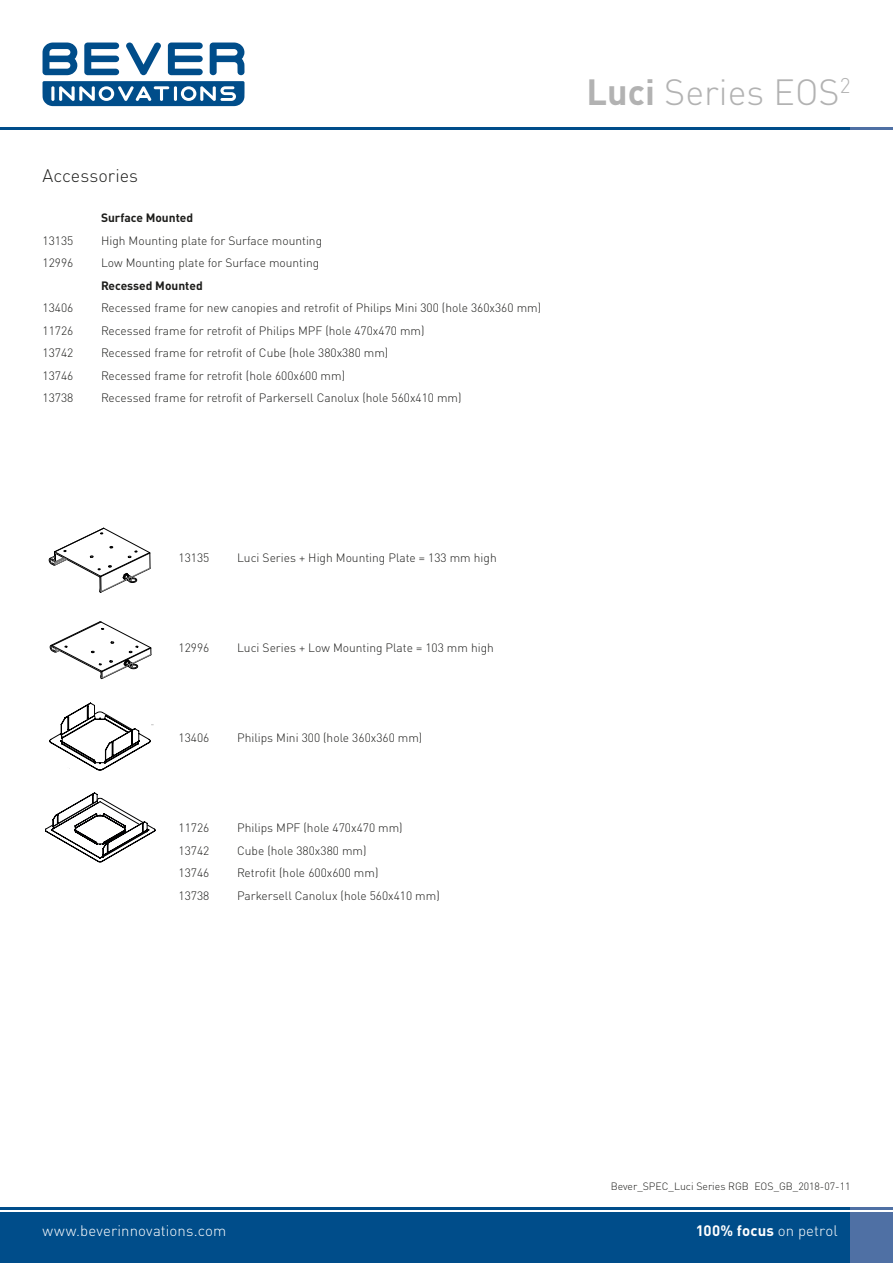
<style>
.page{position:relative;width:893px;height:1263px;background:#fff}
.page>*{position:absolute;margin:0;border:0;box-sizing:border-box;transform-origin:0 0}
.t1{font:300 36px "DIN Pro";color:#b2b2b2}
.t2{font:300 18px "DIN Pro";letter-spacing:.005em;color:#1d1d1b}
.t3{font:300 15px "DIN Pro";letter-spacing:.01em;color:#fff}
.t4{font:700 15px "DIN Pro";letter-spacing:.01em;color:#fff}
.t5{font:300 12px "DIN Pro";color:#1d1d1b}
.t6{font:700 12px "DIN Pro";color:#1d1d1b}
.t7{font:300 10.5px "DIN Pro";color:#1d1d1b}
.s1{font-weight:700}
.s2{font-weight:300}
</style>
<div class="page">
<div style="left:0;top:1212px;width:850px;height:51px;background:#004d8a"></div>
<div style="left:850px;top:1212px;width:43px;height:51px;background:#4f70a4"></div>
<hr style="left:0;top:1208px;width:850px;height:2px;background:#004d8a">
<hr style="left:850px;top:1208px;width:43px;height:2px;background:#4f70a4">
<hr style="left:0;top:128px;width:850px;height:2px;background:#004d8a">
<hr style="left:850px;top:128px;width:43px;height:2px;background:#4f70a4">
<svg style="left:84px;top:43px;width:35px;height:32px"></svg>
<svg style="left:168px;top:43px;width:35px;height:32px"></svg>
<svg style="left:210px;top:43px;width:34px;height:32px"></svg>
<svg style="left:126px;top:43px;width:35px;height:32px"></svg>
<svg style="left:43px;top:43px;width:34px;height:32px"></svg>
<svg style="left:43px;top:81px;width:201px;height:25px"></svg>
<svg style="left:50px;top:622px;width:102px;height:57px"></svg>
<svg style="left:45px;top:793px;width:110px;height:69px"></svg>
<svg style="left:49px;top:528px;width:102px;height:65px"></svg>
<svg style="left:49px;top:702px;width:105px;height:69px"></svg>
<h2 class="t2" style="left:43px;top:162px;width:97px">Accessories</h2>
<p class="t6" style="left:101px;top:208px;width:94px">Surface Mounted</p>
<p class="t5" style="left:43px;top:231px;width:32px">13135</p>
<p class="t5" style="left:101px;top:231px;width:223px">High Mounting plate for Surface mounting</p>
<p class="t5" style="left:43px;top:254px;width:32px">12996</p>
<p class="t5" style="left:101px;top:254px;width:220px">Low Mounting plate for Surface mounting</p>
<p class="t6" style="left:101px;top:275px;width:103px">Recessed Mounted</p>
<p class="t5" style="left:43px;top:299px;width:32px">13406</p>
<p class="t5" style="left:101px;top:299px;width:442px">Recessed frame for new canopies and retrofit of Philips Mini 300 (hole 360x360 mm)</p>
<p class="t5" style="left:43px;top:321px;width:32px">11726</p>
<p class="t5" style="left:101px;top:321px;width:325px">Recessed frame for retrofit of Philips MPF (hole 470x470 mm)</p>
<p class="t5" style="left:43px;top:344px;width:32px">13742</p>
<p class="t5" style="left:101px;top:344px;width:289px">Recessed frame for retrofit of Cube (hole 380x380 mm)</p>
<p class="t5" style="left:43px;top:366px;width:32px">13746</p>
<p class="t5" style="left:101px;top:366px;width:246px">Recessed frame for retrofit (hole 600x600 mm)</p>
<p class="t5" style="left:43px;top:389px;width:32px">13738</p>
<p class="t5" style="left:101px;top:389px;width:362px">Recessed frame for retrofit of Parkersell Canolux (hole 560x410 mm)</p>
<h1 class="t1" style="left:586px;top:64px;width:265px"><span class="s1">Luci</span> Series EOS<sup>2</sup></h1>
<p class="t5" style="left:179px;top:548px;width:32px">13135</p>
<p class="t5" style="left:237px;top:548px;width:261px">Luci Series + High Mounting Plate = 133 mm high</p>
<p class="t5" style="left:179px;top:638px;width:32px">12996</p>
<p class="t5" style="left:237px;top:638px;width:258px">Luci Series + Low Mounting Plate = 103 mm high</p>
<p class="t5" style="left:179px;top:728px;width:32px">13406</p>
<p class="t5" style="left:237px;top:728px;width:187px">Philips Mini 300 (hole 360x360 mm)</p>
<p class="t5" style="left:179px;top:818px;width:32px">11726</p>
<p class="t5" style="left:237px;top:818px;width:167px">Philips MPF (hole 470x470 mm)</p>
<p class="t5" style="left:179px;top:841px;width:32px">13742</p>
<p class="t5" style="left:237px;top:841px;width:131px">Cube (hole 380x380 mm)</p>
<p class="t5" style="left:179px;top:863px;width:32px">13746</p>
<p class="t5" style="left:237px;top:863px;width:143px">Retrofit (hole 600x600 mm)</p>
<p class="t5" style="left:179px;top:886px;width:32px">13738</p>
<p class="t5" style="left:237px;top:886px;width:204px">Parkersell Canolux (hole 560x410 mm)</p>
<p class="t7" style="left:611px;top:1178px;width:241px">Bever_SPEC_Luci Series RGB EOS_GB_2018-07-11</p>
<p class="t3" style="left:43px;top:1219px;width:185px">www.beverinnovations.com</p>
<p class="t4" style="left:696px;top:1218px;width:143px">100% focus <span class="s2">on petrol</span></p>
</div>
